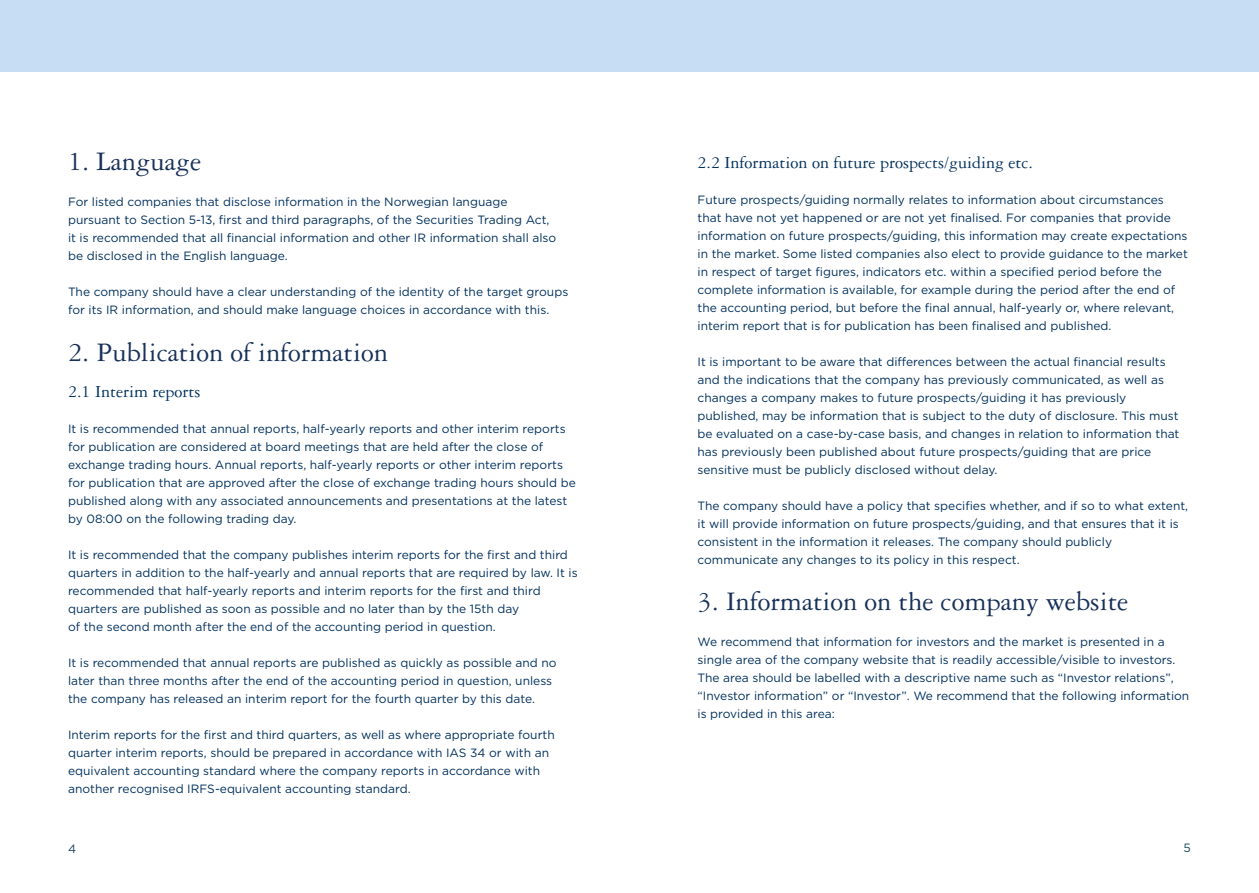
<style>
.page{position:relative;width:1259px;height:893px;background:#fff}
.page>*{position:absolute;margin:0;border:0;box-sizing:border-box;transform-origin:0 0}
.t1{font:28.5px "Garamond Three";color:#183159}
.t2{font:18px "Garamond Three";color:#00305d}
.t3{font:12px/18px "Gotham HTF";color:#00305d}
.t4{font:12px "Gotham HTF";color:#1d435d}
</style>
<div class="page">
<div style="left:0;top:0;width:1259px;height:71px;background:#c7ddf3"></div>
<h1 class="t1" style="left:68px;top:146px;width:135px">1. Language</h1>
<p class="t3" style="left:68px;top:193px;width:490px">For listed companies that disclose information in the Norwegian language pursuant to Section 5-13, first and third paragraphs, of the Securities Trading Act, it is recommended that all financial information and other IR information shall also be disclosed in the English language.</p>
<p class="t3" style="left:68px;top:283px;width:502px">The company should have a clear understanding of the identity of the target groups for its IR information, and should make language choices in accordance with this.</p>
<h1 class="t1" style="left:68px;top:337px;width:321px">2. Publication of information</h1>
<h2 class="t2" style="left:68px;top:382px;width:134px">2.1 Interim reports</h2>
<p class="t3" style="left:68px;top:419px;width:509px">It is recommended that annual reports, half-yearly reports and other interim reports for publication are considered at board meetings that are held after the close of exchange trading hours. Annual reports, half-yearly reports or other interim reports for publication that are approved after the close of exchange trading hours should be published along with any associated announcements and presentations at the latest by 08:00 on the following trading day.</p>
<p class="t3" style="left:68px;top:545px;width:511px">It is recommended that the company publishes interim reports for the first and third quarters in addition to the half-yearly and annual reports that are required by law. It is recommended that half-yearly reports and interim reports for the first and third quarters are published as soon as possible and no later than by the 15th day<br>of the second month after the end of the accounting period in question.</p>
<p class="t3" style="left:68px;top:653px;width:490px">It is recommended that annual reports are published as quickly as possible and no later than three months after the end of the accounting period in question, unless the company has released an interim report for the fourth quarter by this date.</p>
<p class="t3" style="left:68px;top:725px;width:488px">Interim reports for the first and third quarters, as well as where appropriate fourth quarter interim reports, should be prepared in accordance with IAS 34 or with an equivalent accounting standard where the company reports in accordance with another recognised IRFS-equivalent accounting standard.</p>
<h2 class="t2" style="left:697px;top:152px;width:337px">2.2 Information on future prospects/guiding etc.</h2>
<p class="t3" style="left:697px;top:190px;width:492px">Future prospects/guiding normally relates to information about circumstances that have not yet happened or are not yet finalised. For companies that provide information on future prospects/guiding, this information may create expectations in the market. Some listed companies also elect to provide guidance to the market in respect of target figures, indicators etc. within a specified period before the complete information is available, for example during the period after the end of the accounting period, but before the final annual, half-yearly or, where relevant, interim report that is for publication has been finalised and published.</p>
<p class="t3" style="left:697px;top:352px;width:483px">It is important to be aware that differences between the actual financial results and the indications that the company has previously communicated, as well as changes a company makes to future prospects/guiding it has previously published, may be information that is subject to the duty of disclosure. This must be evaluated on a case-by-case basis, and changes in relation to information that has previously been published about future prospects/guiding that are price sensitive must be publicly disclosed without delay.</p>
<p class="t3" style="left:697px;top:496px;width:492px">The company should have a policy that specifies whether, and if so to what extent, it will provide information on future prospects/guiding, and that ensures that it is consistent in the information it releases. The company should publicly communicate any changes to its policy in this respect.</p>
<h1 class="t1" style="left:697px;top:586px;width:432px">3. Information on the company website</h1>
<p class="t3" style="left:697px;top:633px;width:493px">We recommend that information for investors and the market is presented in a single area of the company website that is readily accessible/visible to investors.<br>The area should be labelled with a descriptive name such as “Investor relations”, “Investor information” or “Investor”. We recommend that the following information is provided in this area:</p>
<p class="t4" style="left:68px;top:842px;width:10px">4</p>
<p class="t4" style="left:1183px;top:841px;width:9px">5</p>
</div>
